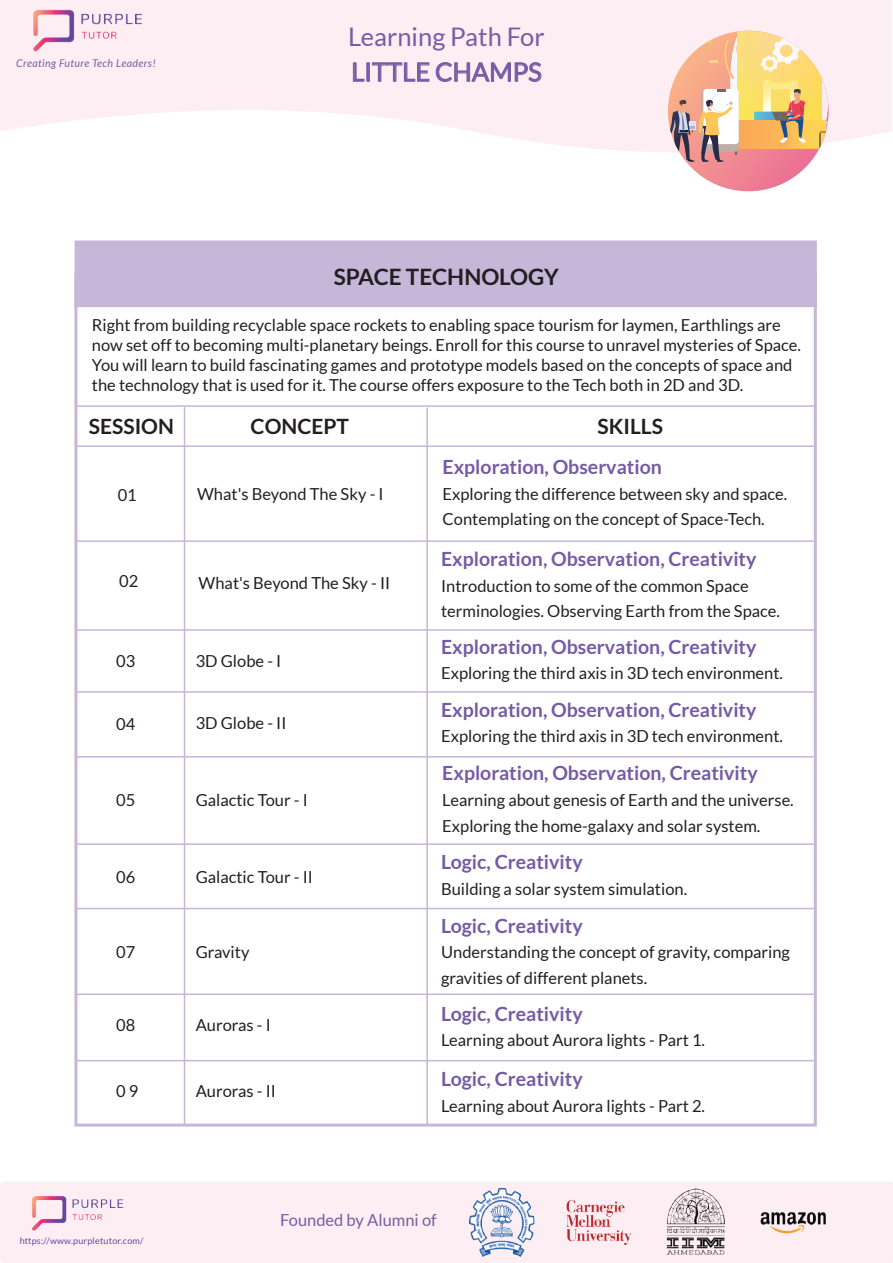
<style>
.page{position:relative;width:893px;height:1263px;background:#fff}
.page>*{position:absolute;margin:0;border:0;box-sizing:border-box;transform-origin:0 0}
.t1{font:25.65px "Lato";color:#775ca6}
.t2{font:700 22.65px "Lato";color:#231f20}
.t3{font:700 21.15px "Lato";color:#231f20}
.t4{font:700 19.65px "Lato";color:#755aa5}
.t5{font:16.5px/25.7px "Lato";color:#231f20}
.t6{font:16.5px "Lato";color:#775ca6}
.t7{font:italic 10.65px "Lato";letter-spacing:.04em;color:#775ca6}
.t8{font:9px "Lato";letter-spacing:.025em;color:#65489d}
</style>
<div class="page">
<svg style="left:0;top:0;width:892px;height:152px;fill:#fdeef3"></svg>
<svg style="left:668px;top:31px;width:161px;height:160px;background:#ee8093"></svg>
<svg style="left:668px;top:7px;width:212px;height:158px;background:#f1d3ba"></svg>
<svg style="left:353px;top:62px;width:11px;height:20px"></svg>
<div style="left:367px;top:63px;width:3px;height:19px;border:1px solid #775ca6"></div>
<svg style="left:372px;top:62px;width:170px;height:23px;background:#dfcde1"></svg>
<img style="left:26px;top:0;width:129px;height:65px">
<div style="left:75px;top:240px;width:742px;height:67px;background:#c6b6d8;border:2px solid #c6b6d8"></div>
<hr style="left:75px;top:405px;width:740px;height:2px;background:#c6b6d8">
<hr style="left:77px;top:445px;width:740px;height:2px;background:#c6b6d8">
<hr style="left:77px;top:540px;width:740px;height:2px;background:#c6b6d8">
<hr style="left:75px;top:629px;width:740px;height:2px;background:#c6b6d8">
<hr style="left:75px;top:691px;width:740px;height:2px;background:#c6b6d8">
<hr style="left:75px;top:756px;width:740px;height:1px;background:#c6b6d8">
<hr style="left:75px;top:843px;width:740px;height:2px;background:#c6b6d8">
<hr style="left:77px;top:908px;width:740px;height:1px;background:#c6b6d8">
<hr style="left:184px;top:407px;width:1px;height:718px;background:#c6b6d8">
<hr style="left:426px;top:408px;width:2px;height:717px;background:#c6b6d8">
<hr style="left:75px;top:993px;width:740px;height:2px;background:#c6b6d8">
<hr style="left:75px;top:1060px;width:740px;height:1px;background:#c6b6d8">
<div style="left:0;top:1182px;width:893px;height:81px;background:#fdeef3;border-radius:4px"></div>
<img style="left:32px;top:1196px;width:92px;height:35px">
<img style="left:469px;top:1187px;width:357px;height:70px">
<h1 class="t1" style="left:348px;top:23px;width:198px">Learning Path For</h1>
<p class="t7" style="left:16px;top:57px;width:141px">Creating Future Tech Leaders!</p>
<h1 class="t1" style="left:351px;top:58px;width:192px">LITTLE CHAMPS</h1>
<h2 class="t2" style="left:334px;top:264px;width:227px">SPACE TECHNOLOGY</h2>
<p class="t5" style="left:92px;top:315px;width:711px;line-height:20px">Right from building recyclable space rockets to enabling space tourism for laymen, Earthlings are now set off to becoming multi-planetary beings. Enroll for this course to unravel mysteries of Space.<br>You will learn to build fascinating games and prototype models based on the concepts of space and the technology that is used for it. The course offers exposure to the Tech both in 2D and 3D.</p>
<p class="t3" style="left:89px;top:414px;width:87px">SESSION</p>
<p class="t3" style="left:251px;top:414px;width:100px">CONCEPT</p>
<p class="t3" style="left:598px;top:414px;width:67px">SKILLS</p>
<p class="t4" style="left:443px;top:456px;width:221px">Exploration, Observation</p>
<p class="t5" style="left:443px;top:481px;width:346px">Exploring the difference between sky and space.<br>Contemplating on the concept of Space-Tech.</p>
<p class="t5" style="left:118px;top:482px;width:21px">01</p>
<p class="t5" style="left:197px;top:481px;width:188px">What's Beyond The Sky - I</p>
<p class="t5" style="left:119px;top:568px;width:21px">02</p>
<p class="t5" style="left:199px;top:570px;width:193px">What's Beyond The Sky - II</p>
<p class="t5" style="left:116px;top:648px;width:21px">03</p>
<p class="t5" style="left:196px;top:648px;width:87px">3D Globe - I</p>
<p class="t5" style="left:116px;top:711px;width:21px">04</p>
<p class="t5" style="left:196px;top:710px;width:92px">3D Globe - II</p>
<p class="t5" style="left:116px;top:787px;width:21px">05</p>
<p class="t5" style="left:196px;top:787px;width:114px">Galactic Tour - I</p>
<p class="t5" style="left:116px;top:864px;width:21px">06</p>
<p class="t5" style="left:196px;top:864px;width:119px">Galactic Tour - II</p>
<p class="t5" style="left:116px;top:939px;width:21px">07</p>
<p class="t5" style="left:196px;top:939px;width:55px">Gravity</p>
<p class="t5" style="left:116px;top:1012px;width:21px">08</p>
<p class="t5" style="left:196px;top:1012px;width:77px">Auroras - I</p>
<p class="t5" style="left:116px;top:1078px;width:24px">0 9</p>
<p class="t5" style="left:196px;top:1078px;width:82px">Auroras - II</p>
<p class="t4" style="left:441px;top:547px;width:317px">Exploration, Observation, Creativity</p>
<p class="t5" style="left:441px;top:573px;width:340px">Introduction to some of the common Space terminologies. Observing Earth from the Space.</p>
<p class="t4" style="left:441px;top:635px;width:317px">Exploration, Observation, Creativity</p>
<p class="t5" style="left:441px;top:660px;width:343px">Exploring the third axis in 3D tech environment.</p>
<p class="t4" style="left:441px;top:698px;width:317px">Exploration, Observation, Creativity</p>
<p class="t5" style="left:441px;top:723px;width:343px">Exploring the third axis in 3D tech environment.</p>
<p class="t4" style="left:442px;top:762px;width:317px">Exploration, Observation, Creativity</p>
<p class="t5" style="left:442px;top:787px;width:353px">Learning about genesis of Earth and the universe.<br>Exploring the home-galaxy and solar system.</p>
<p class="t4" style="left:441px;top:851px;width:143px">Logic, Creativity</p>
<p class="t5" style="left:441px;top:876px;width:248px">Building a solar system simulation.</p>
<p class="t4" style="left:441px;top:914px;width:143px">Logic, Creativity</p>
<p class="t5" style="left:441px;top:939px;width:350px">Understanding the concept of gravity, comparing gravities of different planets.</p>
<p class="t4" style="left:441px;top:1002px;width:143px">Logic, Creativity</p>
<p class="t5" style="left:441px;top:1027px;width:265px">Learning about Aurora lights - Part 1.</p>
<p class="t4" style="left:441px;top:1068px;width:143px">Logic, Creativity</p>
<p class="t5" style="left:441px;top:1093px;width:265px">Learning about Aurora lights - Part 2.</p>
<p class="t8" style="left:19px;top:1236px;width:126px">https://www.purpletutor.com/</p>
<p class="t6" style="left:280px;top:1211px;width:158px">Founded by Alumni of</p>
</div>
